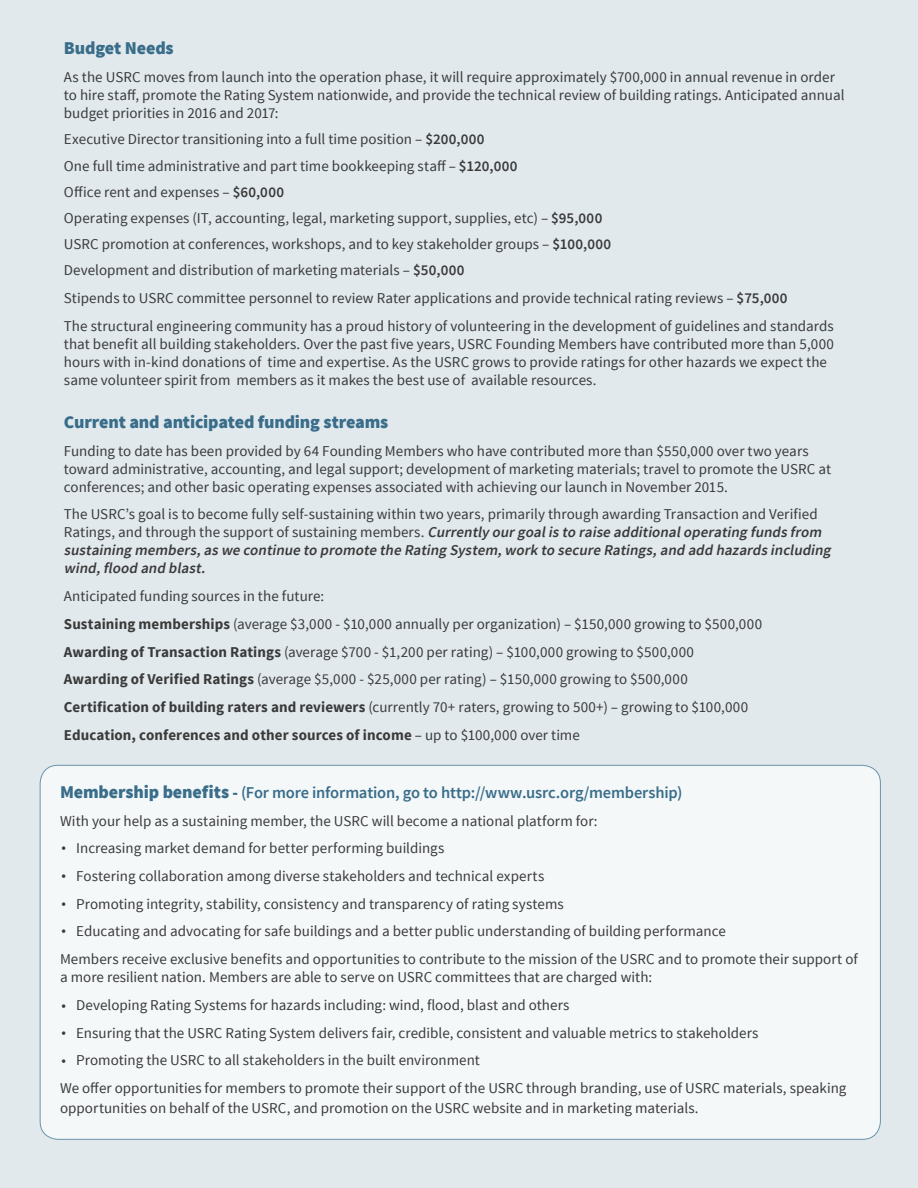
<style>
.page{position:relative;width:918px;height:1188px;background:#e1e9ed}
.page>*{position:absolute;margin:0;border:0;box-sizing:border-box;transform-origin:0 0}
.t1{font:900 18px "Source Sans Pro";letter-spacing:-.01em;color:#396d8a}
.t2{font:600 16.5px "Source Sans Pro";letter-spacing:-.01em;color:#396d8a}
.t3{font:15px/18px "Source Sans Pro";color:#3a3a3a}
.t4{font:italic 600 15px/18px "Source Sans Pro";color:#3a3a3a}
.t5{font:700 15px "Source Sans Pro";letter-spacing:.005em;color:#3a3a3a}
.s1{font-weight:600}
.s2{font-weight:400;font-style:normal}
.s3{font-weight:700}
.s4{font-weight:400}
.s5{font-weight:900;font-size:18px}
.s6{font-weight:900}
</style>
<div class="page">
<div style="left:40px;top:765px;width:840px;height:374px;background:#f5f8f9;border-radius:18px"></div>
<p class="t1" style="left:64px;top:37px;width:111px">Budget Needs</p>
<p class="t3" style="left:64px;top:68px;width:782px">As the USRC moves from launch into the operation phase, it will require approximately $700,000 in annual revenue in order to hire staff, promote the Rating System nationwide, and provide the technical review of building ratings. Anticipated annual budget priorities in 2016 and 2017:</p>
<p class="t3" style="left:64px;top:131px;width:422px">Executive Director transitioning into a full time position – <span class="s1">$200,000</span></p>
<p class="t3" style="left:64px;top:157px;width:455px">One full time administrative and part time bookkeeping staff – <span class="s1">$120,000</span></p>
<p class="t3" style="left:64px;top:183px;width:222px">Office rent and expenses – <span class="s1">$60,000</span></p>
<p class="t3" style="left:64px;top:209px;width:540px">Operating expenses (IT, accounting, legal, marketing support, supplies, etc) – <span class="s1">$95,000</span></p>
<p class="t3" style="left:64px;top:235px;width:549px">USRC promotion at conferences, workshops, and to key stakeholder groups – <span class="s1">$100,000</span></p>
<p class="t3" style="left:64px;top:262px;width:402px">Development and distribution of marketing materials – <span class="s1">$50,000</span></p>
<p class="t3" style="left:64px;top:289px;width:725px">Stipends to USRC committee personnel to review Rater applications and provide technical rating reviews – <span class="s1">$75,000</span></p>
<p class="t3" style="left:64px;top:317px;width:772px">The structural engineering community has a proud history of volunteering in the development of guidelines and standards that benefit all building stakeholders. Over the past five years, USRC Founding Members have contributed more than 5,000 hours with in-kind donations of time and expertise. As the USRC grows to provide ratings for other hazards we expect the same volunteer spirit from members as it makes the best use of available resources.</p>
<p class="t1" style="left:64px;top:410px;width:326px">Current and anticipated funding streams</p>
<p class="t3" style="left:64px;top:442px;width:769px">Funding to date has been provided by 64 Founding Members who have contributed more than $550,000 over two years toward administrative, accounting, and legal support; development of marketing materials; travel to promote the USRC at conferences; and other basic operating expenses associated with achieving our launch in November 2015.</p>
<p class="t4" style="left:64px;top:506px;width:772px"><span class="s2">The USRC’s goal is to become fully self-sustaining within two years, primarily through awarding Transaction and Verified<br>R a t i n gs , a n d t h ro u g h t h e s u p p o rt of s u st a i n i n g m e m b e rs .</span> Currently ourgoalis to raise additionaloperating funds from sustaining members,as we continue to promote the Rating System,work to secure Ratings,and add hazards including wind,flood and blast.</p>
<p class="t3" style="left:64px;top:587px;width:262px">Anticipated funding sources in the future:</p>
<p class="t3" style="left:64px;top:615px;width:700px"><span class="s3">Sustaining memberships</span> (average $3,000 - $10,000 annually per organization) – $150,000 growing to $500,000</p>
<p class="t3" style="left:64px;top:643px;width:632px"><span class="s3">Awarding of Transaction Ratings</span> (average $700 - $1,200 per rating) – $100,000 growing to $500,000</p>
<p class="t3" style="left:64px;top:671px;width:625px"><span class="s3">Awarding of Verified Ratings</span> (average $5,000 - $25,000 per rating) – $150,000 growing to $500,000</p>
<p class="t3" style="left:64px;top:698px;width:686px"><span class="s3">Certification of building raters and reviewers</span> (currently 70+ raters, growing to 500+) – growing to $100,000</p>
<p class="t5" style="left:64px;top:725px;width:518px">Education, conferences and other sources of income <span class="s4">– up to $100,000 over time</span></p>
<p class="t2" style="left:60px;top:782px;width:624px"><span class="s5">Membership benefits</span> <span class="s6">-</span> (For more information, go to http://www.usrc.org/membership)</p>
<p class="t3" style="left:60px;top:812px;width:539px">With your help as a sustaining member, the USRC will become a national platform for:</p>
<p class="t3" style="left:76px;top:840px;width:370px">Increasing market demand for better performing buildings</p>
<p class="t3" style="left:76px;top:867px;width:470px">Fostering collaboration among diverse stakeholders and technical experts</p>
<p class="t3" style="left:76px;top:895px;width:489px">Promoting integrity, stability, consistency and transparency of rating systems</p>
<p class="t3" style="left:76px;top:923px;width:651px">Educating and advocating for safe buildings and a better public understanding of building performance</p>
<p class="t3" style="left:60px;top:950px;width:799px">Members receive exclusive benefits and opportunities to contribute to the mission of the USRC and to promote their support of a more resilient nation. Members are able to serve on USRC committees that are charged with:</p>
<p class="t3" style="left:76px;top:996px;width:495px">Developing Rating Systems for hazards including: wind, flood, blast and others</p>
<p class="t3" style="left:76px;top:1024px;width:684px">Ensuring that the USRC Rating System delivers fair, credible, consistent and valuable metrics to stakeholders</p>
<p class="t3" style="left:76px;top:1052px;width:405px">Promoting the USRC to all stakeholders in the built environment</p>
<p class="t3" style="left:60px;top:1078px;width:788px;line-height:19.8px">We offer opportunities for members to promote their support of the USRC through branding, use of USRC materials, speaking opportunities on behalf of the USRC, and promotion on the USRC website and in marketing materials.</p>
<p class="t3" style="left:62px;top:838px;width:6px">•</p>
<p class="t3" style="left:62px;top:866px;width:6px">•</p>
<p class="t3" style="left:62px;top:894px;width:6px">•</p>
<p class="t3" style="left:62px;top:922px;width:6px">•</p>
<p class="t3" style="left:62px;top:996px;width:6px">•</p>
<p class="t3" style="left:62px;top:1024px;width:6px">•</p>
<p class="t3" style="left:62px;top:1051px;width:6px">•</p>
</div>
